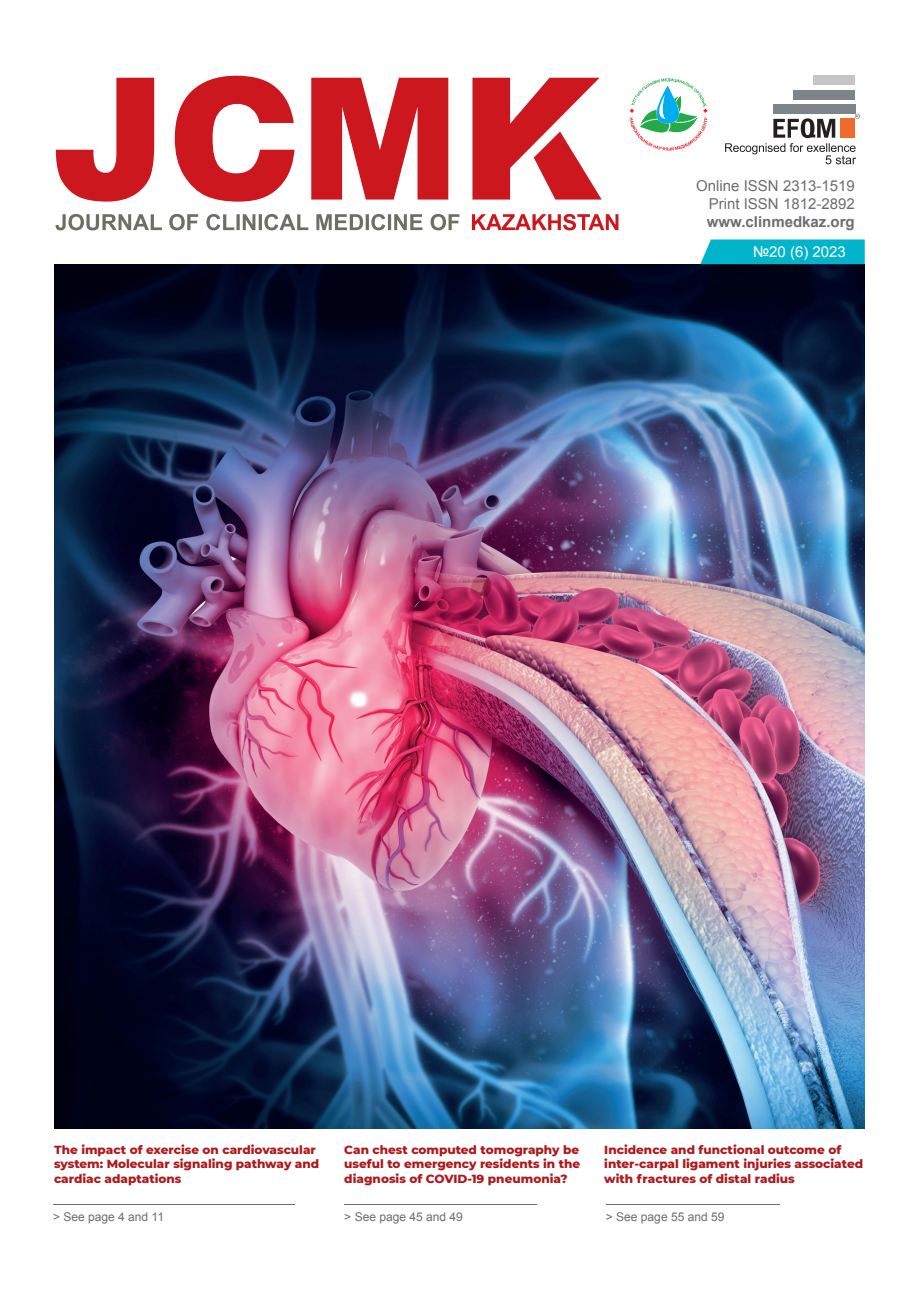
<style>
.page{position:relative;width:915px;height:1306px;background:#fff}
.page>*{position:absolute;margin:0;border:0;box-sizing:border-box;transform-origin:0 0}
.t1{font:15px/18px "Arial";color:#6c6d70;text-align:right}
.t2{font:700 15px "Arial";color:#6c6d70}
.t3{font:15px "Arial";color:#fff}
.t4{font:800 12px/14.4px "Montserrat";color:#af181d}
.t5{font:12px "Arial";color:#6c6d70}
</style>
<div class="page">
<img style="left:54px;top:264px;width:810px;height:864px">
<div style="left:813px;top:76px;width:41px;height:9px;background:#c3c5c9"></div>
<div style="left:792px;top:90px;width:62px;height:9px;background:#7d848a"></div>
<div style="left:772px;top:104px;width:82px;height:9px;background:#7d848a"></div>
<svg style="left:725px;top:114px;width:134px;height:50px"></svg>
<svg style="left:629px;top:78px;width:78px;height:72px"></svg>
<svg style="left:56px;top:78px;width:98px;height:123px"></svg>
<svg style="left:175px;top:76px;width:119px;height:125px"></svg>
<svg style="left:311px;top:78px;width:137px;height:121px"></svg>
<svg style="left:472px;top:78px;width:129px;height:121px"></svg>
<svg style="left:55px;top:214px;width:107px;height:16px"></svg>
<svg style="left:169px;top:214px;width:29px;height:16px"></svg>
<svg style="left:206px;top:214px;width:102px;height:16px"></svg>
<svg style="left:316px;top:214px;width:106px;height:16px"></svg>
<svg style="left:430px;top:214px;width:29px;height:16px"></svg>
<svg style="left:472px;top:214px;width:146px;height:16px"></svg>
<svg style="left:700px;top:239px;width:164px;height:25px;background:#0db8cd"></svg>
<hr style="left:53px;top:1204px;width:242px;height:1px;background:#6c6d70">
<hr style="left:344px;top:1204px;width:192px;height:1px;background:#6c6d70">
<hr style="left:605px;top:1204px;width:174px;height:1px;background:#6c6d70">
<p class="t1" style="left:696px;top:177px;width:160px">Online ISSN 2313-1519<br>Print ISSN 1812-2892</p>
<p class="t2" style="left:706px;top:212px;width:149px">www.clinmedkaz.org</p>
<p class="t3" style="left:752px;top:242px;width:94px">№20 (6) 2023</p>
<p class="t4" style="left:344px;top:1141px;width:237px;text-align:justify">Can chest computed tomography be useful to emergency residents in the diagnosis of COVID-19 pneumonia?</p>
<p class="t4" style="left:604px;top:1141px;width:260px">Incidence and functional outcome of inter-carpal ligament injuries associated with fractures of distal radius</p>
<p class="t4" style="left:54px;top:1141px;width:267px">The impact of exercise on cardiovascular system: Molecular signaling pathway and cardiac adaptations</p>
<p class="t5" style="left:53px;top:1209px;width:112px">&gt; See page 4 and 11</p>
<p class="t5" style="left:344px;top:1209px;width:120px">&gt; See page 45 and 49</p>
<p class="t5" style="left:605px;top:1209px;width:120px">&gt; See page 55 and 59</p>
</div>
